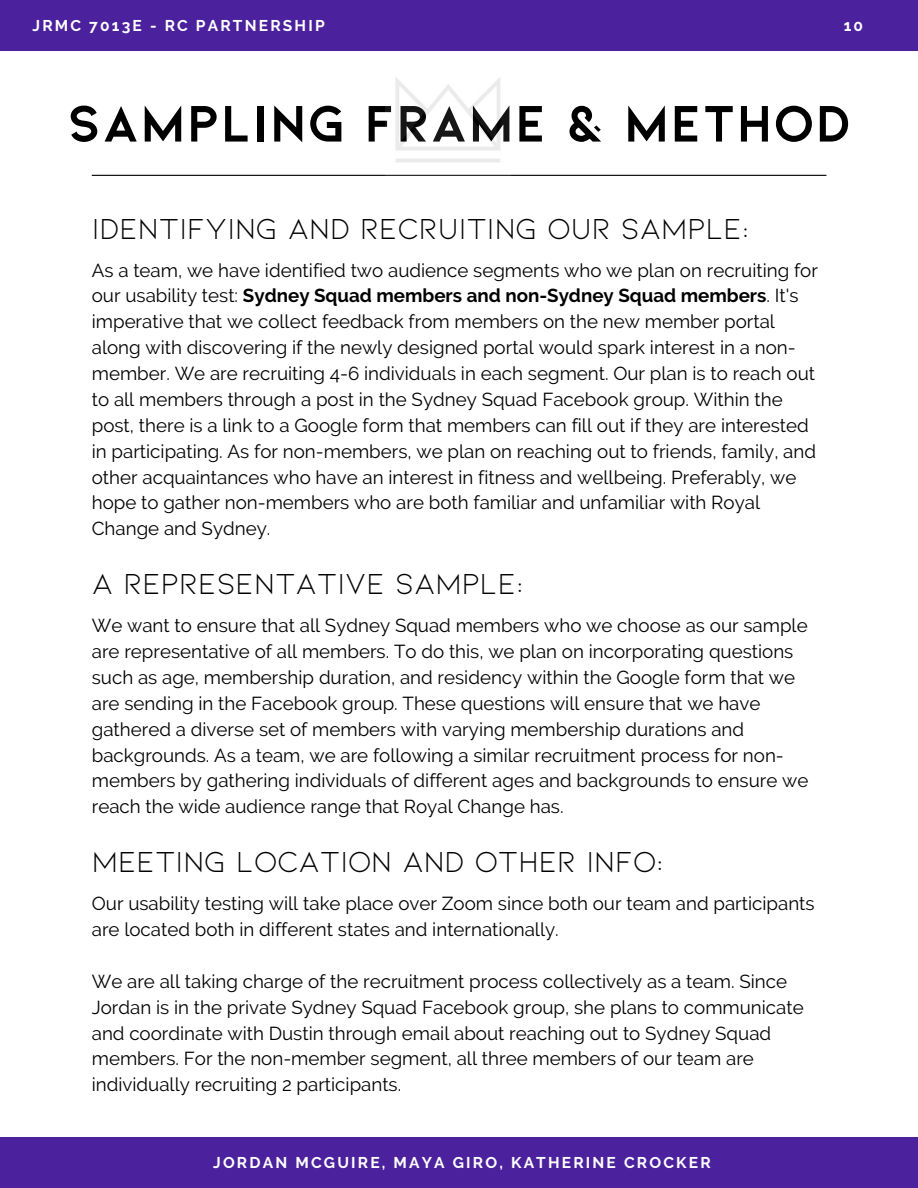
<style>
.page{position:relative;width:918px;height:1188px;background:#fff}
.page>*{position:absolute;margin:0;border:0;box-sizing:border-box;transform-origin:0 0}
.t1{font:700 54px "KIONA";letter-spacing:.02em;color:#000}
.t2{font:30.75px "KIONA";color:#000}
.t3{font:18.75px/25.8px "Raleway";color:#000}
.t4{font:700 15.6px "Raleway";letter-spacing:.14em;color:#fff}
.s1{font-weight:700}
</style>
<div class="page">
<div style="left:0;top:1137px;width:918px;height:51px;background:#4c219e"></div>
<div style="left:0;top:0;width:918px;height:51px;background:#4c219e"></div>
<hr style="left:92px;top:175px;width:734px;height:1px;background:#000">
<img style="left:386px;top:77px;width:125px;height:99px">
<p class="t4" style="left:33px;top:16px;width:294px">JRMC 7013E - RC PARTNERSHIP</p>
<p class="t4" style="left:844px;top:16px;width:21px">10</p>
<h1 class="t1" style="left:67px;top:88px;width:785px">SAMPLING FRAME &amp; METHOD</h1>
<h2 class="t2" style="left:92px;top:208px;width:659px">IDENTIFYING AND RECRUITING OUR SAMPLE:</h2>
<p class="t3" style="left:92px;top:257px;width:728px">As a team, we have identified two audience segments who we plan on recruiting for our usability test: <span class="s1">Sydney Squad members and non-Sydney Squad members</span>. It's imperative that we collect feedback from members on the new member portal along with discovering if the newly designed portal would spark interest in a non&shy;member. We are recruiting 4-6 individuals in each segment. Our plan is to reach out to all members through a post in the Sydney Squad Facebook group. Within the post, there is a link to a Google form that members can fill out if they are interested in participating. As for non-members, we plan on reaching out to friends, family, and other acquaintances who have an interest in fitness and wellbeing. Preferably, we hope to gather non-members who are both familiar and unfamiliar with Royal Change and Sydney.</p>
<h2 class="t2" style="left:92px;top:564px;width:433px">A REPRESENTATIVE SAMPLE:</h2>
<p class="t3" style="left:92px;top:613px;width:718px">We want to ensure that all Sydney Squad members who we choose as our sample are representative of all members. To do this, we plan on incorporating questions such as age, membership duration, and residency within the Google form that we are sending in the Facebook group. These questions will ensure that we have gathered a diverse set of members with varying membership durations and backgrounds. As a team, we are following a similar recruitment process for non&shy;members by gathering individuals of different ages and backgrounds to ensure we reach the wide audience range that Royal Change has.</p>
<h2 class="t2" style="left:92px;top:842px;width:573px">MEETING LOCATION AND OTHER INFO:</h2>
<p class="t3" style="left:92px;top:891px;width:724px">Our usability testing will take place over Zoom since both our team and participants are located both in different states and internationally.</p>
<p class="t3" style="left:92px;top:968px;width:713px">We are all taking charge of the recruitment process collectively as a team. Since Jordan is in the private Sydney Squad Facebook group, she plans to communicate and coordinate with Dustin through email about reaching out to Sydney Squad members. For the non-member segment, all three members of our team are individually recruiting 2 participants.</p>
<p class="t4" style="left:213px;top:1153px;width:499px">JORDAN MCGUIRE, MAYA GIRO, KATHERINE CROCKER</p>
</div>
